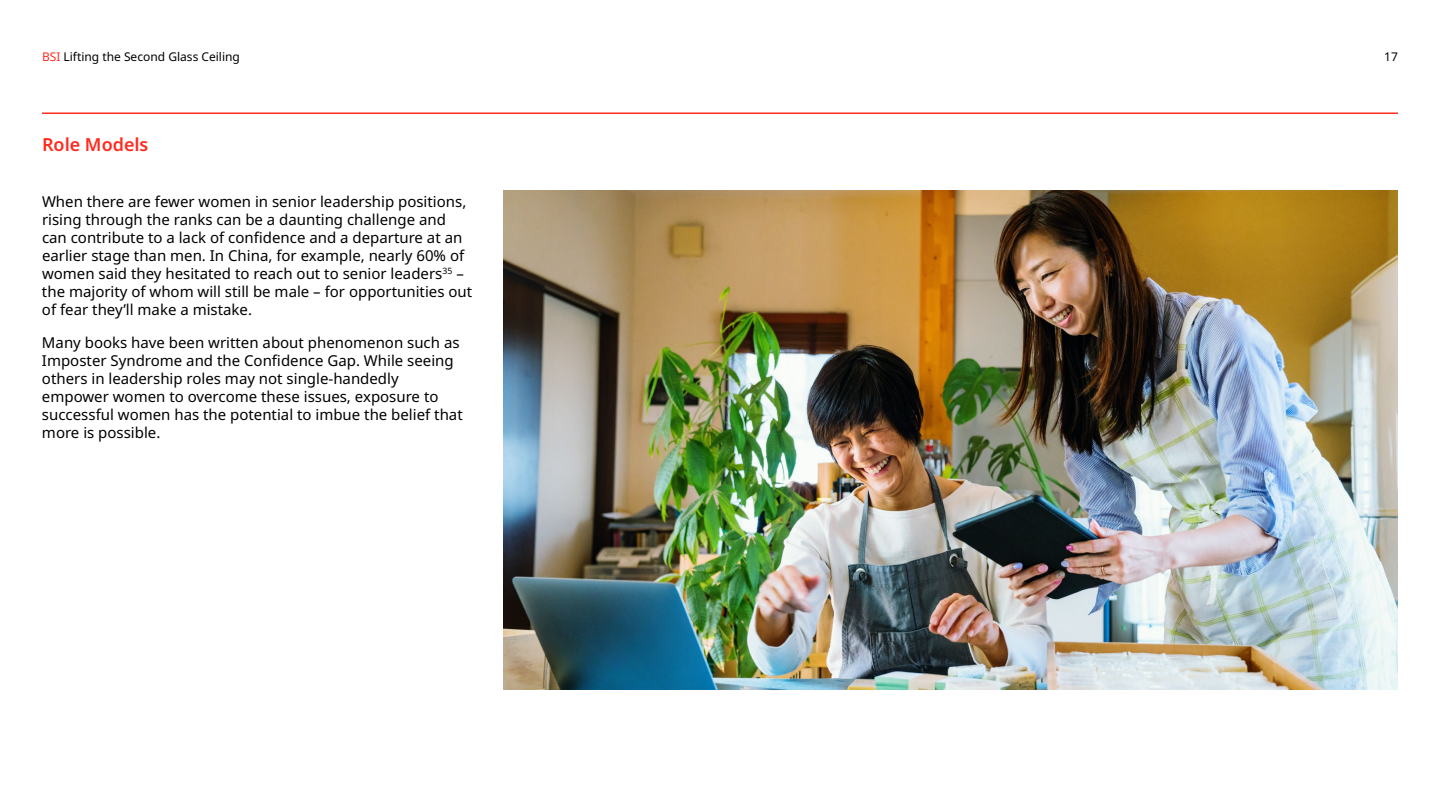
<style>
.page{position:relative;width:1440px;height:810px;background:#fff}
.page>*{position:absolute;margin:0;border:0;box-sizing:border-box;transform-origin:0 0}
.t1{font:600 18px "Noto Sans";color:#ff2b1f}
.t2{font:15px/18px "Noto Sans";color:#000}
.t3{font:12px "Noto Sans";color:#000}
.s1{color:#ff2b1f}
</style>
<div class="page">
<img style="left:503px;top:190px;width:895px;height:500px">
<hr style="left:42px;top:113px;width:1356px;height:1px;background:#ff2b1f">
<p class="t3" style="left:42px;top:49px;width:199px"><span class="s1">BSI</span> Lifting the Second Glass Ceiling</p>
<p class="t3" style="left:1384px;top:49px;width:15px">17</p>
<p class="t1" style="left:42px;top:132px;width:108px">Role Models</p>
<p class="t2" style="left:42px;top:192px;width:432px">When there are fewer women in senior leadership positions, rising through the ranks can be a daunting challenge and can contribute to a lack of confidence and a departure at an earlier stage than men. In China, for example, nearly 60% of women said they hesitated to reach out to senior leaders<sup>35</sup> – the majority of whom will still be male – for opportunities out of fear they’ll make a mistake.</p>
<p class="t2" style="left:42px;top:333px;width:422px">Many books have been written about phenomenon such as Imposter Syndrome and the Confidence Gap. While seeing others in leadership roles may not single-handedly empower women to overcome these issues, exposure to successful women has the potential to imbue the belief that more is possible.</p>
</div>
